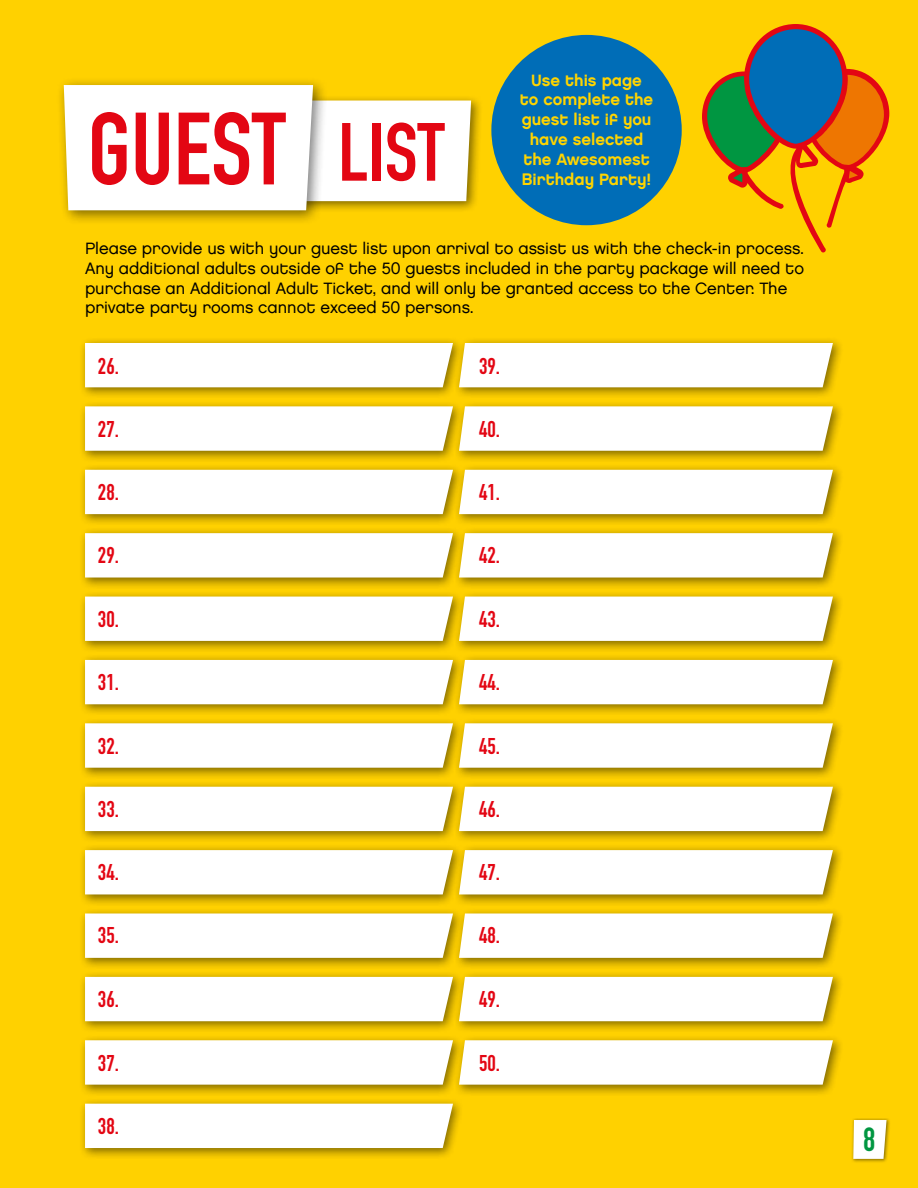
<style>
.page{position:relative;width:918px;height:1188px;background:#ffd100}
.page>*{position:absolute;margin:0;border:0;box-sizing:border-box;transform-origin:0 0}
.t1{font:700 100.8px "DIN Condensed";color:#e30613}
.t2{font:700 33px "DIN Condensed";color:#009641}
.t3{font:700 22.5px "DIN Condensed";color:#e30613}
.t4{font:16.5px/19.8px "Chalet London Nineteen Eighty";color:#000}
.t5{font:16.5px/19.8px "Chalet New York Nineteen Eighty";color:#ffd500;text-align:center}
.s1{font-size:81px}
</style>
<div class="page">
<div style="left:292px;top:95px;width:191px;height:118px;background:#000;opacity:.5"></div>
<div style="left:79px;top:337px;width:386px;height:63px;background:#000;opacity:.5"></div>
<div style="left:85px;top:343px;width:368px;height:44px;background:#fff"></div>
<div style="left:454px;top:337px;width:391px;height:63px;background:#000;opacity:.5"></div>
<div style="left:459px;top:343px;width:374px;height:44px;background:#fff"></div>
<div style="left:79px;top:400px;width:386px;height:63px;background:#000;opacity:.5"></div>
<div style="left:85px;top:406px;width:368px;height:45px;background:#fff"></div>
<div style="left:454px;top:400px;width:391px;height:63px;background:#000;opacity:.5"></div>
<div style="left:459px;top:406px;width:374px;height:45px;background:#fff"></div>
<svg style="left:702px;top:24px;width:187px;height:228px"></svg>
<div style="left:79px;top:464px;width:386px;height:62px;background:#000;opacity:.5"></div>
<div style="left:85px;top:470px;width:368px;height:44px;background:#fff"></div>
<div style="left:454px;top:464px;width:391px;height:62px;background:#000;opacity:.5"></div>
<div style="left:459px;top:470px;width:374px;height:44px;background:#fff"></div>
<div style="left:79px;top:527px;width:386px;height:63px;background:#000;opacity:.5"></div>
<div style="left:85px;top:533px;width:368px;height:45px;background:#fff"></div>
<div style="left:454px;top:527px;width:391px;height:63px;background:#000;opacity:.5"></div>
<div style="left:459px;top:533px;width:374px;height:45px;background:#fff"></div>
<div style="left:79px;top:591px;width:386px;height:62px;background:#000;opacity:.5"></div>
<div style="left:85px;top:597px;width:368px;height:44px;background:#fff"></div>
<div style="left:454px;top:591px;width:391px;height:62px;background:#000;opacity:.5"></div>
<div style="left:459px;top:597px;width:374px;height:44px;background:#fff"></div>
<div style="left:79px;top:654px;width:386px;height:63px;background:#000;opacity:.5"></div>
<div style="left:85px;top:660px;width:368px;height:44px;background:#fff"></div>
<div style="left:454px;top:654px;width:391px;height:63px;background:#000;opacity:.5"></div>
<div style="left:459px;top:660px;width:374px;height:44px;background:#fff"></div>
<div style="left:79px;top:717px;width:386px;height:63px;background:#000;opacity:.5"></div>
<div style="left:85px;top:723px;width:368px;height:45px;background:#fff"></div>
<div style="left:454px;top:717px;width:391px;height:63px;background:#000;opacity:.5"></div>
<div style="left:459px;top:723px;width:374px;height:45px;background:#fff"></div>
<div style="left:79px;top:781px;width:386px;height:62px;background:#000;opacity:.5"></div>
<div style="left:85px;top:787px;width:368px;height:44px;background:#fff"></div>
<div style="left:454px;top:781px;width:391px;height:62px;background:#000;opacity:.5"></div>
<div style="left:459px;top:787px;width:374px;height:44px;background:#fff"></div>
<div style="left:79px;top:844px;width:386px;height:63px;background:#000;opacity:.5"></div>
<div style="left:85px;top:850px;width:368px;height:44px;background:#fff"></div>
<div style="left:454px;top:844px;width:391px;height:63px;background:#000;opacity:.5"></div>
<div style="left:459px;top:850px;width:374px;height:44px;background:#fff"></div>
<div style="left:79px;top:908px;width:386px;height:62px;background:#000;opacity:.5"></div>
<div style="left:85px;top:914px;width:368px;height:44px;background:#fff"></div>
<div style="left:454px;top:908px;width:391px;height:62px;background:#000;opacity:.5"></div>
<div style="left:459px;top:914px;width:374px;height:44px;background:#fff"></div>
<div style="left:79px;top:971px;width:386px;height:63px;background:#000;opacity:.5"></div>
<div style="left:85px;top:977px;width:368px;height:44px;background:#fff"></div>
<div style="left:454px;top:971px;width:391px;height:63px;background:#000;opacity:.5"></div>
<div style="left:459px;top:977px;width:374px;height:44px;background:#fff"></div>
<div style="left:79px;top:1034px;width:386px;height:63px;background:#000;opacity:.5"></div>
<div style="left:85px;top:1040px;width:368px;height:45px;background:#fff"></div>
<div style="left:454px;top:1034px;width:391px;height:63px;background:#000;opacity:.5"></div>
<div style="left:459px;top:1040px;width:374px;height:45px;background:#fff"></div>
<div style="left:79px;top:1098px;width:386px;height:62px;background:#000;opacity:.5"></div>
<div style="left:85px;top:1104px;width:368px;height:44px;background:#fff"></div>
<div style="left:56px;top:77px;width:272px;height:149px;background:#000;opacity:.5"></div>
<svg style="left:64px;top:85px;width:407px;height:125px;background:#fbf7e7"></svg>
<div style="left:491px;top:35px;width:191px;height:190px;background:#006db7;border-radius:50%"></div>
<div style="left:851px;top:1118px;width:40px;height:46px;background:#000;opacity:.5"></div>
<svg style="left:853px;top:1120px;width:34px;height:39px"></svg>
<h1 class="t1" style="left:88px;top:81px;width:358px">GUEST <span class="s1">LIST</span></h1>
<p class="t5" style="left:520px;top:70px;width:135px">Use this page<br>to complete the guest list if you have selected the Awesomest<br>Birthday Party!</p>
<p class="t4" style="left:85px;top:238px;width:721px">Please provide us with your guest list upon arrival to assist us with the check-in process.<br>Any additional adults outside of the 50 guests included in the party package will need to purchase an Additional Adult Ticket, and will only be granted access to the Center. The private party rooms cannot exceed 50 persons.</p>
<h3 class="t3" style="left:98px;top:351px;width:22px">26.</h3>
<h3 class="t3" style="left:479px;top:351px;width:22px">39.</h3>
<h3 class="t3" style="left:98px;top:414px;width:22px">27.</h3>
<h3 class="t3" style="left:479px;top:414px;width:22px">40.</h3>
<h3 class="t3" style="left:98px;top:477px;width:22px">28.</h3>
<h3 class="t3" style="left:479px;top:477px;width:22px">41.</h3>
<h3 class="t3" style="left:98px;top:540px;width:22px">29.</h3>
<h3 class="t3" style="left:479px;top:540px;width:22px">42.</h3>
<h3 class="t3" style="left:98px;top:604px;width:22px">30.</h3>
<h3 class="t3" style="left:479px;top:604px;width:22px">43.</h3>
<h3 class="t3" style="left:98px;top:667px;width:22px">31.</h3>
<h3 class="t3" style="left:479px;top:667px;width:22px">44.</h3>
<h3 class="t3" style="left:98px;top:730px;width:22px">32.</h3>
<h3 class="t3" style="left:479px;top:730px;width:22px">45.</h3>
<h3 class="t3" style="left:98px;top:794px;width:22px">33.</h3>
<h3 class="t3" style="left:479px;top:794px;width:22px">46.</h3>
<h3 class="t3" style="left:98px;top:857px;width:22px">34.</h3>
<h3 class="t3" style="left:479px;top:857px;width:22px">47.</h3>
<h3 class="t3" style="left:98px;top:920px;width:22px">35.</h3>
<h3 class="t3" style="left:479px;top:920px;width:22px">48.</h3>
<h3 class="t3" style="left:98px;top:984px;width:22px">36.</h3>
<h3 class="t3" style="left:479px;top:984px;width:22px">49.</h3>
<h3 class="t3" style="left:98px;top:1048px;width:22px">37.</h3>
<h3 class="t3" style="left:479px;top:1048px;width:22px">50.</h3>
<h3 class="t3" style="left:98px;top:1111px;width:22px">38.</h3>
<h2 class="t2" style="left:863px;top:1117px;width:14px">8</h2>
</div>
